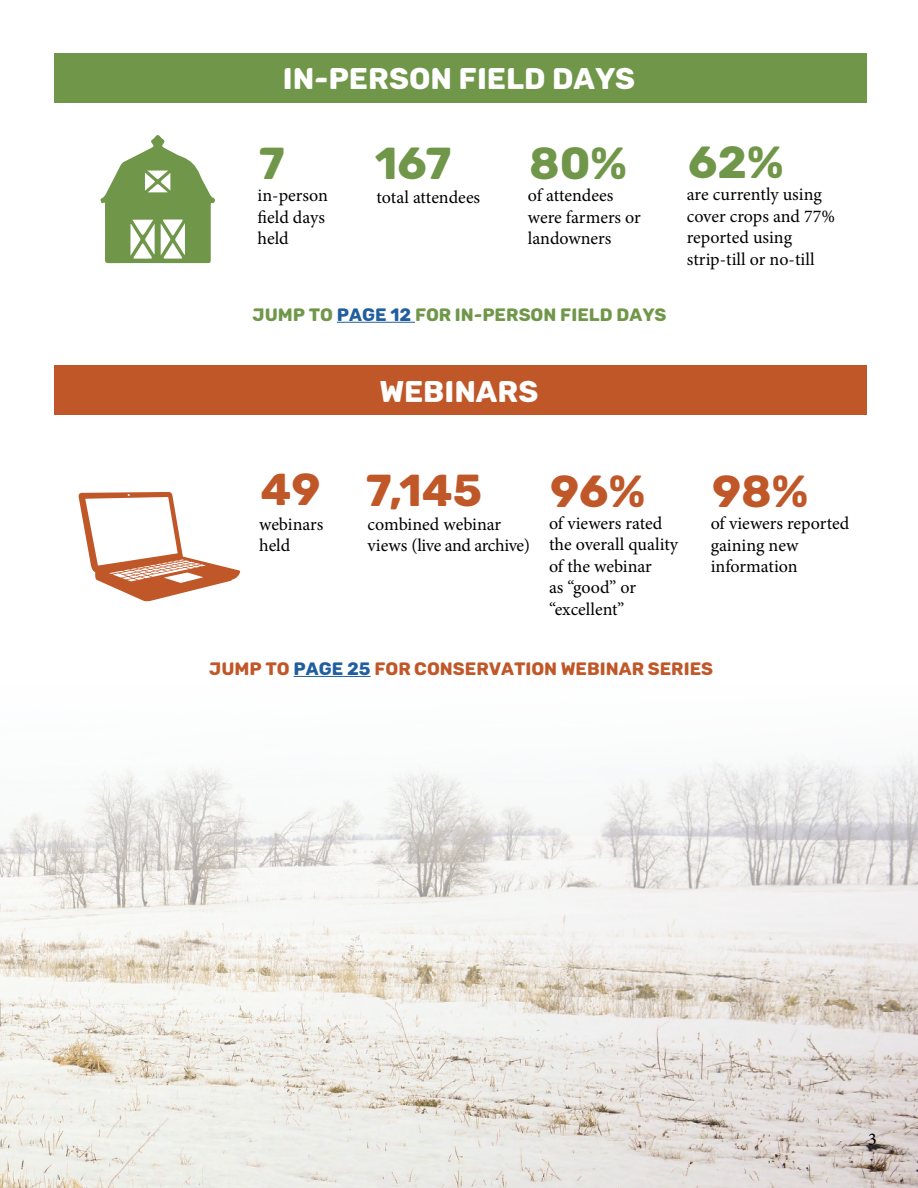
<style>
.page{position:relative;width:918px;height:1188px;background:#fff}
.page>*{position:absolute;margin:0;border:0;box-sizing:border-box;transform-origin:0 0}
.t1{font:700 45px "Cunia";color:#c05728}
.t2{font:700 45px "Cunia";color:#709749}
.t3{font:700 30px "Cunia";color:#fff}
.t4{font:18px/21.6px "Minion Pro";letter-spacing:-.005em;color:#000}
.t5{font:700 18px "Cunia";color:#c05728}
.t6{font:700 18px "Cunia";color:#709749}
.t7{font:18px "Minion Pro";letter-spacing:-.025em;color:#000}
.s1{color:#215e9e}
</style>
<div class="page">
<img style="left:0;top:753px;width:918px;height:435px">
<svg style="left:79px;top:492px;width:161px;height:109px"></svg>
<svg style="left:100px;top:135px;width:115px;height:128px"></svg>
<div style="left:54px;top:53px;width:813px;height:50px;background:#709749"></div>
<div style="left:54px;top:366px;width:813px;height:49px;background:#c05728"></div>
<hr style="left:337px;top:322px;width:78px;height:1px;background:#215e9e">
<hr style="left:294px;top:676px;width:77px;height:1px;background:#215e9e">
<p class="t3" style="left:283px;top:62px;width:354px">IN-PERSON FIELD DAYS</p>
<p class="t2" style="left:259px;top:138px;width:28px">7</p>
<p class="t4" style="left:258px;top:185px;width:72px">in-person field days held</p>
<p class="t2" style="left:375px;top:138px;width:78px">167</p>
<p class="t4" style="left:376px;top:186px;width:105px">total attendees</p>
<p class="t2" style="left:529px;top:138px;width:99px">80%</p>
<p class="t4" style="left:528px;top:184px;width:115px">of attendees were farmers or landowners</p>
<p class="t6" style="left:253px;top:305px;width:415px">JUMP TO <span class="s1">PAGE 12</span> FOR IN-PERSON FIELD DAYS</p>
<p class="t2" style="left:688px;top:137px;width:97px">62%</p>
<p class="t4" style="left:687px;top:184px;width:150px">are currently using cover crops and 77% reported using</p>
<p class="t4" style="left:687px;top:249px;width:129px">strip-till or no-till</p>
<p class="t3" style="left:380px;top:375px;width:160px">WEBINARS</p>
<p class="t1" style="left:261px;top:464px;width:61px">49</p>
<p class="t4" style="left:259px;top:513px;width:66px">webinars</p>
<p class="t4" style="left:259px;top:535px;width:33px">held</p>
<p class="t1" style="left:366px;top:465px;width:118px">7,145</p>
<p class="t4" style="left:368px;top:513px;width:135px">combined webinar</p>
<p class="t7" style="left:368px;top:534px;width:164px">views (live and archive)</p>
<p class="t1" style="left:550px;top:466px;width:96px">96%</p>
<p class="t4" style="left:549px;top:512px;width:131px">of viewers rated the overall quality of the webinar<br>as “good” or “excellent”</p>
<p class="t1" style="left:712px;top:466px;width:98px">98%</p>
<p class="t4" style="left:711px;top:513px;width:140px">of viewers reported gaining new information</p>
<p class="t5" style="left:209px;top:659px;width:505px">JUMP TO <span class="s1">PAGE 25</span> FOR CONSERVATION WEBINAR SERIES</p>
<p class="t4" style="left:868px;top:1129px;width:10px">3</p>
</div>
